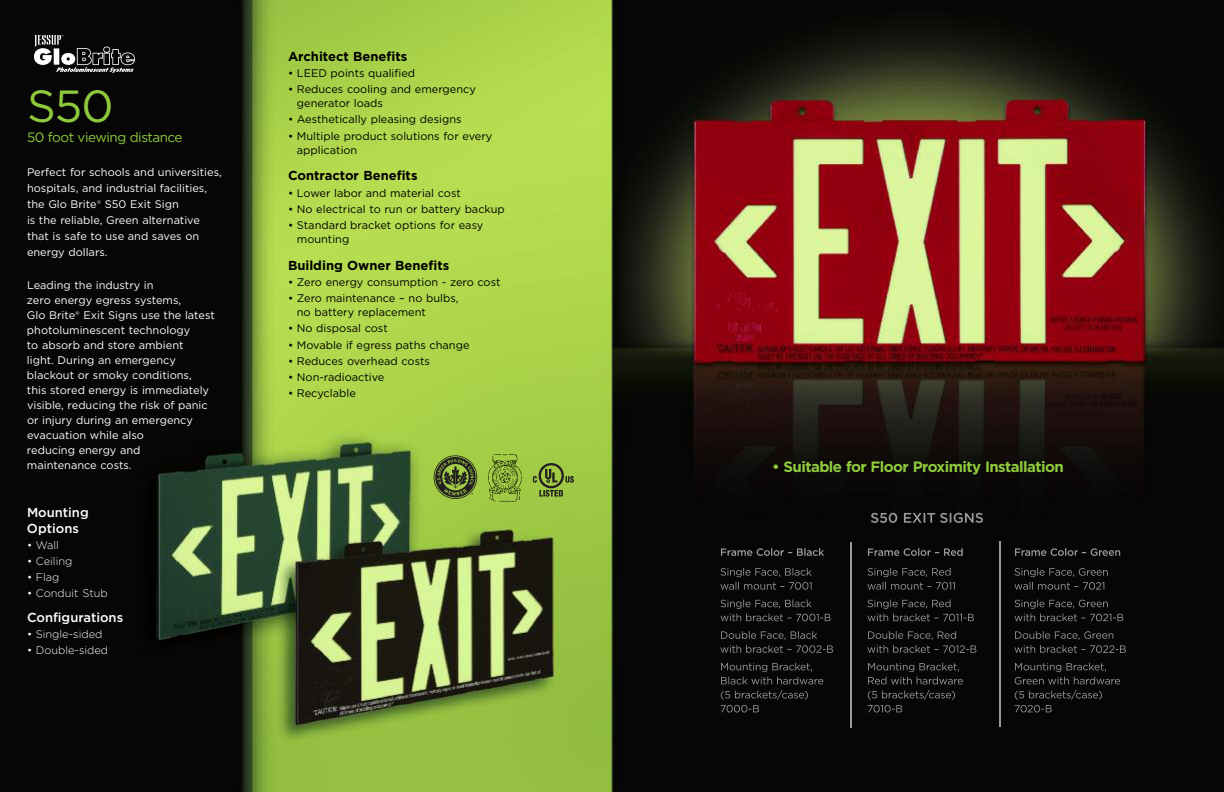
<style>
.page{position:relative;width:1224px;height:792px;background:#fff}
.page>*{position:absolute;margin:0;border:0;box-sizing:border-box;transform-origin:0 0}
.t1{font:45px "Gotham";color:#8fca3d}
.t2{font:700 15px "Gotham";letter-spacing:-.035em;color:#8fca3d}
.t3{font:13.5px "Gotham";letter-spacing:-.035em;color:#8fca3d}
.t4{font:700 13px "Gotham";color:#000}
.t5{font:500 13px/16px "Gotham";color:#fff}
.t6{font:11px/15px "Gotham";color:#fff}
.t7{font:11px/14px "Gotham";color:#000}
.t8{font:300 11px "Gotham";color:#fff}
</style>
<div class="page">
<img style="left:0;top:0;width:1224px;height:792px">
<svg style="left:34px;top:35px;width:101px;height:38px;background:#434343"></svg>
<img style="left:721px;top:548px;width:103px;height:8px">
<img style="left:721px;top:568px;width:91px;height:9px">
<img style="left:720px;top:582px;width:92px;height:8px">
<img style="left:721px;top:600px;width:91px;height:9px">
<img style="left:720px;top:614px;width:111px;height:7px">
<img style="left:721px;top:631px;width:96px;height:9px">
<img style="left:720px;top:645px;width:113px;height:8px">
<img style="left:721px;top:663px;width:91px;height:9px">
<img style="left:721px;top:677px;width:102px;height:7px">
<img style="left:721px;top:690px;width:83px;height:10px">
<img style="left:721px;top:705px;width:38px;height:7px">
<img style="left:868px;top:548px;width:95px;height:8px">
<img style="left:868px;top:568px;width:83px;height:9px">
<img style="left:867px;top:582px;width:88px;height:8px">
<img style="left:868px;top:600px;width:83px;height:9px">
<img style="left:867px;top:614px;width:107px;height:7px">
<img style="left:868px;top:631px;width:88px;height:9px">
<img style="left:867px;top:645px;width:109px;height:8px">
<img style="left:868px;top:663px;width:91px;height:9px">
<img style="left:868px;top:677px;width:95px;height:7px">
<img style="left:868px;top:690px;width:83px;height:10px">
<img style="left:868px;top:705px;width:34px;height:7px">
<img style="left:1015px;top:548px;width:105px;height:8px">
<img style="left:1015px;top:568px;width:93px;height:9px">
<img style="left:1014px;top:582px;width:90px;height:8px">
<img style="left:1015px;top:600px;width:93px;height:9px">
<img style="left:1014px;top:614px;width:109px;height:7px">
<img style="left:1015px;top:631px;width:98px;height:9px">
<img style="left:1014px;top:645px;width:112px;height:8px">
<img style="left:1015px;top:663px;width:91px;height:9px">
<img style="left:1015px;top:677px;width:105px;height:7px">
<img style="left:1015px;top:690px;width:83px;height:10px">
<img style="left:1015px;top:705px;width:37px;height:7px">
<img style="left:871px;top:513px;width:64px;height:10px">
<img style="left:940px;top:513px;width:43px;height:10px">
<img style="left:851px;top:543px;width:1px;height:184px">
<img style="left:999px;top:542px;width:1px;height:184px">
<svg style="left:434px;top:455px;width:43px;height:44px;background:#627432"></svg>
<svg style="left:533px;top:463px;width:41px;height:34px"></svg>
<img style="left:488px;top:452px;width:35px;height:51px">
<h1 class="t1" style="left:27px;top:80px;width:88px">S50</h1>
<p class="t3" style="left:27px;top:129px;width:157px">50 foot viewing distance</p>
<p class="t6" style="left:27px;top:164px;width:196px;line-height:16px">Perfect for schools and universities, hospitals, and industrial facilities, the Glo Brite<sup>®</sup> S50 Exit Sign<br>is the reliable, Green alternative that is safe to use and saves on energy dollars.</p>
<p class="t6" style="left:27px;top:278px;width:189px">Leading the industry in<br>zero energy egress systems,<br>Glo Brite<sup>®</sup> Exit Signs use the latest photoluminescent technology<br>to absorb and store ambient<br>light. During an emergency blackout or smoky conditions,<br>this stored energy is immediately visible, reducing the risk of panic or injury during an emergency evacuation while also<br>reducing energy and<br>maintenance costs.</p>
<p class="t5" style="left:27px;top:505px;width:63px">Mounting<br>Options</p>
<p class="t8" style="left:27px;top:539px;width:33px">• Wall</p>
<p class="t8" style="left:27px;top:555px;width:47px">• Ceiling</p>
<p class="t8" style="left:27px;top:571px;width:34px">• Flag</p>
<p class="t8" style="left:27px;top:587px;width:82px">• Conduit Stub</p>
<p class="t5" style="left:27px;top:610px;width:98px">Configurations</p>
<p class="t8" style="left:27px;top:628px;width:77px">• Single-sided</p>
<p class="t8" style="left:27px;top:644px;width:83px">• Double-sided</p>
<p class="t4" style="left:288px;top:49px;width:121px">Architect Benefits</p>
<p class="t7" style="left:288px;top:66px;width:129px">• LEED points qualified</p>
<p class="t7" style="left:297px;top:82px;width:181px;text-indent:-9px">• Reduces cooling and emergency generator loads</p>
<p class="t7" style="left:288px;top:113px;width:175px">• Aesthetically pleasing designs</p>
<p class="t7" style="left:297px;top:129px;width:197px;text-indent:-9px">• Multiple product solutions for every application</p>
<p class="t4" style="left:288px;top:168px;width:131px">Contractor Benefits</p>
<p class="t7" style="left:288px;top:186px;width:174px">• Lower labor and material cost</p>
<p class="t7" style="left:288px;top:202px;width:218px">• No electrical to run or battery backup</p>
<p class="t7" style="left:297px;top:218px;width:188px;text-indent:-9px">• Standard bracket options for easy mounting</p>
<p class="t4" style="left:288px;top:258px;width:163px">Building Owner Benefits</p>
<p class="t7" style="left:288px;top:275px;width:214px">• Zero energy consumption - zero cost</p>
<p class="t7" style="left:297px;top:291px;width:163px;text-indent:-9px">• Zero maintenance – no bulbs, no battery replacement</p>
<p class="t7" style="left:288px;top:322px;width:101px">• No disposal cost</p>
<p class="t7" style="left:288px;top:338px;width:183px">• Movable if egress paths change</p>
<p class="t7" style="left:288px;top:354px;width:143px">• Reduces overhead costs</p>
<p class="t7" style="left:288px;top:370px;width:98px">• Non-radioactive</p>
<p class="t7" style="left:288px;top:386px;width:69px">• Recyclable</p>
<h2 class="t2" style="left:772px;top:458px;width:293px">• Suitable for Floor Proximity Installation</h2>
</div>
